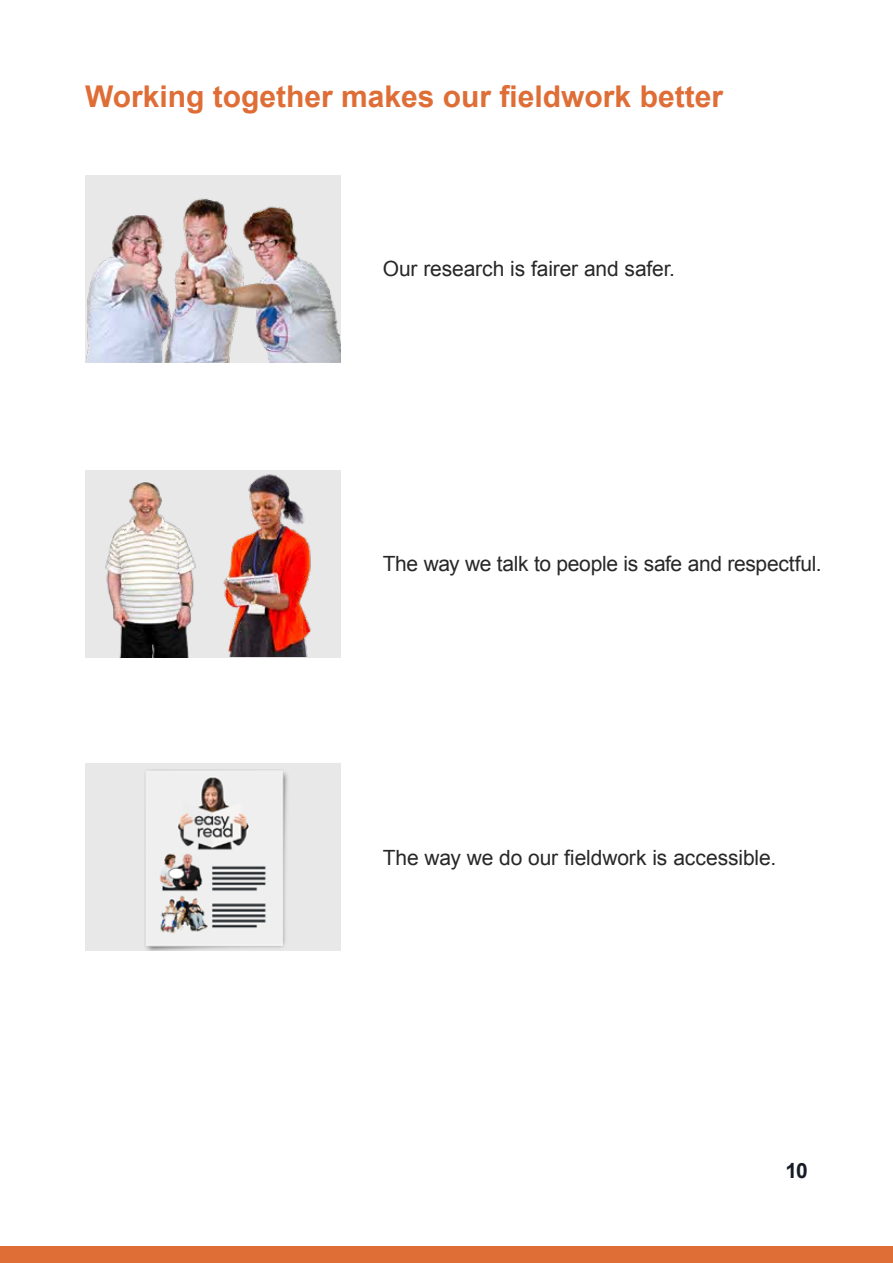
<style>
.page{position:relative;width:893px;height:1263px;background:#fff}
.page>*{position:absolute;margin:0;border:0;box-sizing:border-box;transform-origin:0 0}
.t1{font:700 30px "Arial";color:#df6d36}
.Body_USE{font:21px "Arial";letter-spacing:-.01em;color:#292829}
.t2{font:700 21px "Arial";color:#181c27}
</style>
<div class="page">
<div style="left:0;top:1246px;width:893px;height:17px;background:#df6d36"></div>
<div style="left:85px;top:763px;width:255px;height:187px;background:#e8e8e8"></div>
<img style="left:145px;top:769px;width:143px;height:181px">
<div style="left:85px;top:470px;width:255px;height:187px;background:#e8e8e8"></div>
<img style="left:105px;top:482px;width:91px;height:175px">
<img style="left:85px;top:175px;width:255px;height:187px">
<img style="left:223px;top:474px;width:88px;height:183px">
<p class="t1" style="left:85px;top:77px;width:639px">Working together makes our fieldwork better</p>
<p class="Body_USE" style="left:383px;top:255px;width:294px">Our research is fairer and safer.</p>
<p class="Body_USE" style="left:383px;top:550px;width:440px">The way we talk to people is safe and respectful.</p>
<p class="Body_USE" style="left:383px;top:843px;width:395px">The way we do our fieldwork is accessible.</p>
<p class="t2" style="left:785px;top:1157px;width:24px">10</p>
</div>
